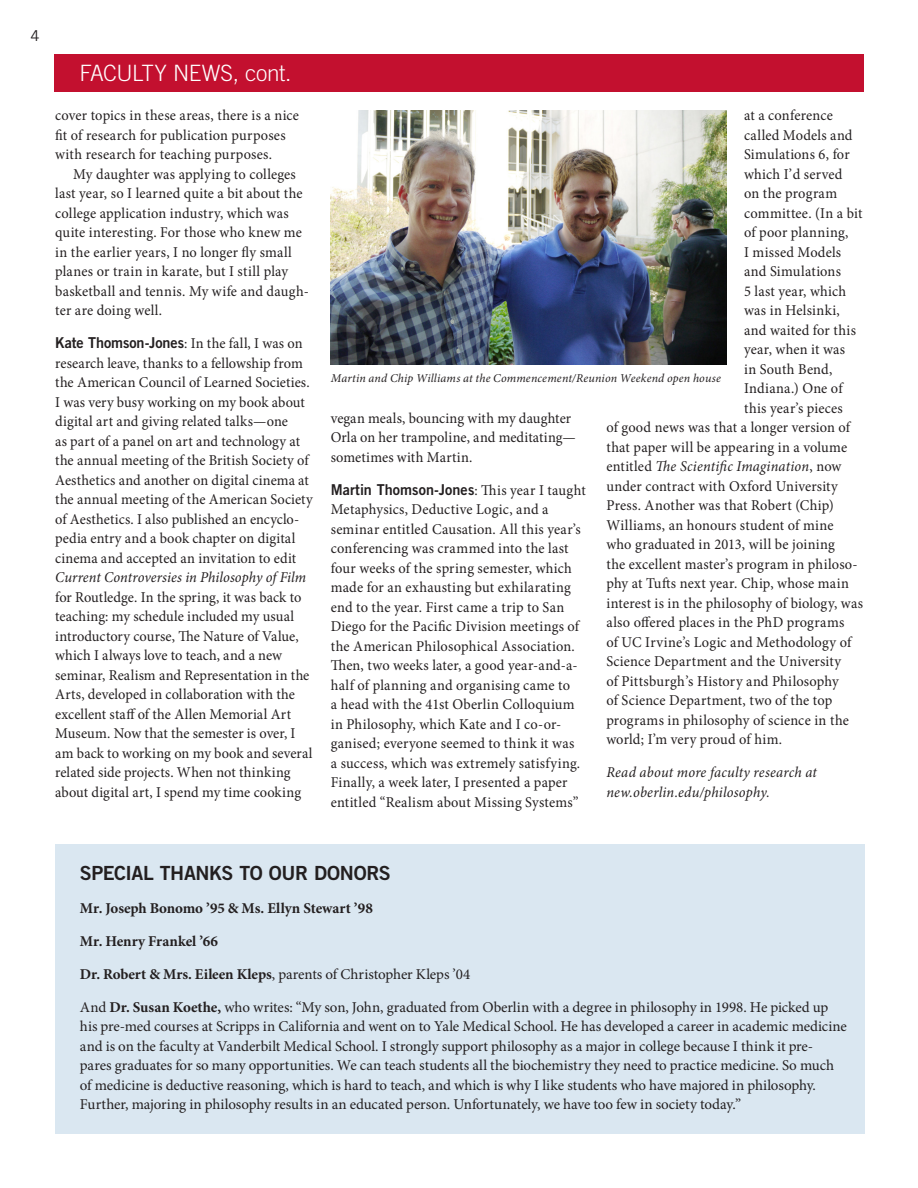
<style>
.page{position:relative;width:918px;height:1188px;background:#fff}
.page>*{position:absolute;margin:0;border:0;box-sizing:border-box;transform-origin:0 0}
.t1{font:300 22.5px "Trade Gothic LT Std";letter-spacing:-.02em;color:#fff}
.t2{font:19.5px "Trade Gothic LT Std Bd 2";letter-spacing:-.02em;color:#231f20}
.minion_no_indents{font:15px/19.5px "Minion Pro";letter-spacing:.01em;color:#231f20;scale:.96 1}
.minion_no_indents-2{font:15px/19.5px "Minion Pro";letter-spacing:.01em;color:#231f20}
.minion_no_indents-3{font:italic 15px/19.5px "Minion Pro";letter-spacing:.015em;color:#231f20;scale:.96 1}
.t3{font:700 15px "Minion Pro";letter-spacing:-.005em;color:#231f20}
.minion_no_indents-4{font:15px "Minion Pro";letter-spacing:-.01em;color:#231f20}
.t4{font:15px "Trade Gothic LT Std";color:#231f20}
.t5{font:italic 12px "Minion Pro";letter-spacing:.015em;color:#231f20}
.s1{font-family:"Trade Gothic LT Std Bd 2"}
.s2{font-style:italic}
.s3{font-style:normal}
.s4{font-weight:700}
</style>
<div class="page">
<div style="left:54px;top:54px;width:810px;height:37px;background:#c3102f"></div>
<img style="left:331px;top:110px;width:395px;height:255px">
<div style="left:55px;top:845px;width:809px;height:289px;background:#dae7f1"></div>
<p class="t4" style="left:31px;top:26px;width:11px">4</p>
<p class="t1" style="left:80px;top:60px;width:213px">FACULTY NEWS, cont.</p>
<p class="minion_no_indents" style="left:55px;top:106px;width:256px">cover topics in these areas, there is a nice fit of research for publication purposes with research for teaching purposes.</p>
<p class="minion_no_indents" style="left:55px;top:164px;width:266px;text-indent:18px">My daughter was applying to colleges last year, so I learned quite a bit about the college application industry, which was quite interesting. For those who knew me in the earlier years, I no longer fly small planes or train in karate, but I still play basketball and tennis. My wife and daugh&shy;ter are doing well.</p>
<p class="minion_no_indents" style="left:55px;top:334px;width:270px"><span class="s1">Kate Thomson-Jones</span>: In the fall, I was on research leave, thanks to a fellowship from the American Council of Learned Societies.<br>I was very busy working on my book about digital art and giving related talks—one<br>as part of a panel on art and technology at the annual meeting of the British Society of Aesthetics and another on digital cinema at the annual meeting of the American Society of Aesthetics. I also published an encyclo&shy;pedia entry and a book chapter on digital cinema and accepted an invitation to edit <span class="s2">Current Controversies in Philosophy of Film </span>for Routledge. In the spring, it was back to teaching: my schedule included my usual introductory course, The Nature of Value, which I always love to teach, and a new seminar, Realism and Representation in the Arts, developed in collaboration with the excellent staff of the Allen Memorial Art Museum. Now that the semester is over, I am back to working on my book and several related side projects. When not thinking about digital art, I spend my time cooking</p>
<p class="minion_no_indents" style="left:744px;top:106px;width:94px">at a conference</p>
<p class="minion_no_indents" style="left:744px;top:125px;width:115px">called Models and</p>
<p class="minion_no_indents" style="left:744px;top:145px;width:112px">Simulations 6, for</p>
<p class="minion_no_indents" style="left:744px;top:164px;width:104px">which I’d served</p>
<p class="minion_no_indents" style="left:744px;top:184px;width:99px">on the program</p>
<p class="minion_no_indents" style="left:744px;top:203px;width:125px">committee. (In a bit</p>
<p class="minion_no_indents" style="left:744px;top:223px;width:110px">of poor planning,</p>
<p class="minion_no_indents" style="left:744px;top:242px;width:103px">I missed Models</p>
<p class="minion_no_indents" style="left:744px;top:262px;width:103px">and Simulations</p>
<p class="minion_no_indents" style="left:744px;top:281px;width:108px">5 last year, which</p>
<p class="minion_no_indents" style="left:744px;top:301px;width:101px">was in Helsinki,</p>
<p class="minion_no_indents" style="left:744px;top:320px;width:118px">and waited for this</p>
<p class="minion_no_indents" style="left:744px;top:340px;width:107px">year, when it was</p>
<p class="minion_no_indents" style="left:744px;top:359px;width:94px">in South Bend,</p>
<p class="minion_no_indents" style="left:744px;top:379px;width:104px">Indiana.) One of</p>
<p class="minion_no_indents" style="left:744px;top:398px;width:104px">this year’s pieces</p>
<p class="minion_no_indents" style="left:606px;top:418px;width:255px">of good news was that a longer version of</p>
<p class="minion_no_indents" style="left:606px;top:437px;width:252px">that paper will be appearing in a volume</p>
<p class="minion_no_indents-3" style="left:606px;top:457px;width:246px"><span class="s3">entitled</span> The Scientific Imagination<span class="s3">, now</span></p>
<p class="minion_no_indents" style="left:606px;top:476px;width:243px">under contract with Oxford University</p>
<p class="minion_no_indents" style="left:606px;top:496px;width:238px">Press. Another was that Robert (Chip)</p>
<p class="minion_no_indents" style="left:606px;top:515px;width:238px">Williams, an honours student of mine</p>
<p class="minion_no_indents" style="left:606px;top:535px;width:240px">who graduated in 2013, will be joining</p>
<p class="minion_no_indents" style="left:606px;top:554px;width:263px">the excellent master’s program in philoso-</p>
<p class="minion_no_indents" style="left:606px;top:574px;width:254px">phy at Tufts next year. Chip, whose main</p>
<p class="minion_no_indents" style="left:606px;top:593px;width:269px">interest is in the philosophy of biology, was</p>
<p class="minion_no_indents" style="left:606px;top:613px;width:249px">also offered places in the PhD programs</p>
<p class="minion_no_indents" style="left:606px;top:632px;width:257px">of UC Irvine’s Logic and Methodology of</p>
<p class="minion_no_indents" style="left:606px;top:652px;width:246px">Science Department and the University</p>
<p class="minion_no_indents" style="left:606px;top:671px;width:244px">of Pittsburgh’s History and Philosophy</p>
<p class="minion_no_indents" style="left:606px;top:691px;width:237px">of Science Department, two of the top</p>
<p class="minion_no_indents" style="left:606px;top:710px;width:254px">programs in philosophy of science in the</p>
<p class="minion_no_indents" style="left:606px;top:730px;width:185px">world; I’m very proud of him.</p>
<p class="minion_no_indents-3" style="left:606px;top:763px;width:221px">Read about more faculty research at new.oberlin.edu/philosophy.</p>
<p class="t5" style="left:331px;top:370px;width:392px">Martin and Chip Williams at the Commencement/Reunion Weekend open house</p>
<p class="minion_no_indents" style="left:331px;top:408px;width:257px">vegan meals, bouncing with my daughter<br>Orla on her trampoline, and meditating— sometimes with Martin.</p>
<p class="minion_no_indents" style="left:331px;top:480px;width:267px"><span class="s1">Martin Thomson-Jones</span>: This year I taught Metaphysics, Deductive Logic, and a seminar entitled Causation. All this year’s conferencing was crammed into the last four weeks of the spring semester, which made for an exhausting but exhilarating end to the year. First came a trip to San Diego for the Pacific Division meetings of the American Philosophical Association.<br>Then, two weeks later, a good year-and-a&shy;half of planning and organising came to<br>a head with the 41st Oberlin Colloquium in Philosophy, which Kate and I co-or&shy;ganised; everyone seemed to think it was<br>a success, which was extremely satisfying.<br>Finally, a week later, I presented a paper entitled “Realism about Missing Systems”</p>
<p class="t2" style="left:80px;top:861px;width:312px">SPECIAL THANKS TO OUR DONORS</p>
<p class="t3" style="left:80px;top:898px;width:295px">Mr. Joseph Bonomo ’95 &amp; Ms. Ellyn Stewart ’98</p>
<p class="t3" style="left:80px;top:931px;width:140px">Mr. Henry Frankel ’66</p>
<p class="minion_no_indents-4" style="left:80px;top:964px;width:392px"><span class="s4">Dr. Robert &amp; Mrs. Eileen Kleps</span>, parents of Christopher Kleps ’04</p>
<p class="minion_no_indents-2" style="left:80px;top:997px;width:768px">And <span class="s4">Dr. Susan Koethe,</span> who writes: “My son, John, graduated from Oberlin with a degree in philosophy in 1998. He picked up his pre-med courses at Scripps in California and went on to Yale Medical School. He has developed a career in academic medicine and is on the faculty at Vanderbilt Medical School. I strongly support philosophy as a major in college because I think it pre&shy;pares graduates for so many opportunities. We can teach students all the biochemistry they need to practice medicine. So much of medicine is deductive reasoning, which is hard to teach, and which is why I like students who have majored in philosophy.<br>Further, majoring in philosophy results in an educated person. Unfortunately, we have too few in society today.”</p>
</div>
